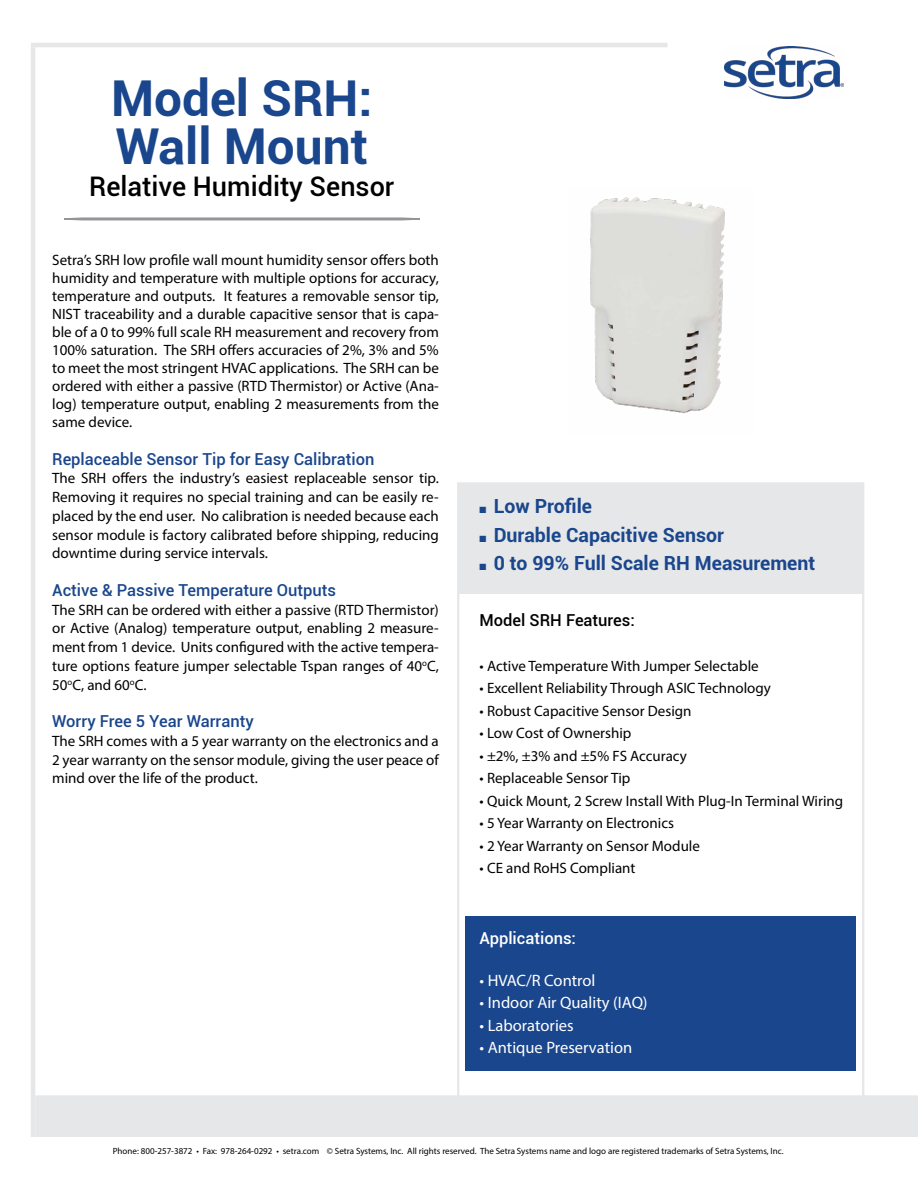
<style>
.page{position:relative;width:918px;height:1188px;background:#fff}
.page>*{position:absolute;margin:0;border:0;box-sizing:border-box;transform-origin:0 0}
.t1{font:700 49.5px/48px "Roboto";color:#1a468d}
.t2{font:500 27px "Roboto";color:#000}
.t3{font:700 19.5px "Roboto";color:#1a468d}
.t4{font:500 16.5px "Roboto";color:#1a468d}
.t5{font:16.5px "Myriad Pro";color:#fff}
.t6{font:500 16.5px "Roboto";color:#000}
.t7{font:500 16.5px "Roboto";color:#fff}
.t8{font:15px/18.8px "Myriad Pro";color:#000;text-align:justify}
.t9{font:9px "Myriad Pro";color:#000}
</style>
<div class="page">
<img style="left:725px;top:46px;width:118px;height:53px">
<hr style="left:31px;top:43px;width:637px;height:4px;background:#e6e7e8">
<hr style="left:31px;top:47px;width:4px;height:1090px;background:#e6e7e8">
<div style="left:35px;top:1095px;width:883px;height:42px;background:#e6e7e8"></div>
<hr style="left:457px;top:483px;width:2px;height:624px;background:#e6e7e8">
<hr style="left:457px;top:482px;width:407px;height:3px;background:#e6e7e8">
<hr style="left:457px;top:592px;width:407px;height:2px;background:#e6e7e8">
<hr style="left:862px;top:483px;width:2px;height:624px;background:#e6e7e8">
<div style="left:458px;top:483px;width:406px;height:110px;background:#e6e7e8"></div>
<svg style="left:64px;top:217px;width:356px;height:4px"></svg>
<div style="left:465px;top:917px;width:391px;height:154px;background:#1a468d"></div>
<img style="left:590px;top:197px;width:135px;height:217px">
<h1 class="t1" style="left:111px;top:72px;width:263px">Model SRH:<br>Wall Mount</h1>
<h2 class="t2" style="left:89px;top:167px;width:307px">Relative Humidity Sensor</h2>
<p class="t8" style="left:52px;top:251px;width:388px;line-height:18px">Setra’s SRH low profile wall mount humidity sensor offers both humidity and temperature with multiple options for accuracy, temperature and outputs. It features a removable sensor tip, NIST traceability and a durable capacitive sensor that is capa&shy;ble of a 0 to 99% full scale RH measurement and recovery from 100% saturation. The SRH offers accuracies of 2%, 3% and 5% to meet the most stringent HVAC applications. The SRH can be ordered with either a passive (RTD Thermistor) or Active (Ana&shy;log) temperature output, enabling 2 measurements from the same device.</p>
<p class="t4" style="left:52px;top:447px;width:324px">Replaceable Sensor Tip for Easy Calibration</p>
<p class="t8" style="left:52px;top:469px;width:388px">The SRH offers the industry’s easiest replaceable sensor tip.<br>Removing it requires no special training and can be easily re&shy;placed by the end user. No calibration is needed because each sensor module is factory calibrated before shipping, reducing downtime during service intervals.</p>
<p class="t4" style="left:52px;top:578px;width:285px">Active &amp; Passive Temperature Outputs</p>
<p class="t8" style="left:52px;top:600px;width:388px">The SRH can be ordered with either a passive (RTD Thermistor) or Active (Analog) temperature output, enabling 2 measure&shy;ment from 1 device. Units configured with the active tempera&shy;ture options feature jumper selectable Tspan ranges of 40<sup>o</sup>C, 50<sup>o</sup>C, and 60<sup>o</sup>C.</p>
<p class="t4" style="left:52px;top:710px;width:203px">Worry Free 5 Year Warranty</p>
<p class="t8" style="left:52px;top:731px;width:388px">The SRH comes with a 5 year warranty on the electronics and a 2 year warranty on the sensor module, giving the user peace of mind over the life of the product.</p>
<h3 class="t3" style="left:480px;top:493px;width:114px">■ Low Profile</h3>
<h3 class="t3" style="left:480px;top:521px;width:246px">■ Durable Capacitive Sensor</h3>
<h3 class="t3" style="left:480px;top:550px;width:337px">■ 0 to 99% Full Scale RH Measurement</h3>
<p class="t6" style="left:480px;top:608px;width:157px">Model SRH Features:</p>
<p class="t8" style="left:480px;top:656px;width:281px">• Active Temperature With Jumper Selectable</p>
<p class="t8" style="left:480px;top:679px;width:293px">• Excellent Reliability Through ASIC Technology</p>
<p class="t8" style="left:480px;top:701px;width:213px">• Robust Capacitive Sensor Design</p>
<p class="t8" style="left:480px;top:724px;width:153px">• Low Cost of Ownership</p>
<p class="t8" style="left:480px;top:746px;width:209px">• ±2%, ±3% and ±5% FS Accuracy</p>
<p class="t8" style="left:480px;top:769px;width:152px">• Replaceable Sensor Tip</p>
<p class="t8" style="left:480px;top:791px;width:365px">• Quick Mount, 2 Screw Install With Plug-In Terminal Wiring</p>
<p class="t8" style="left:480px;top:814px;width:196px">• 5 Year Warranty on Electronics</p>
<p class="t8" style="left:480px;top:836px;width:222px">• 2 Year Warranty on Sensor Module</p>
<p class="t8" style="left:480px;top:859px;width:157px">• CE and RoHS Compliant</p>
<p class="t7" style="left:480px;top:926px;width:98px">Applications:</p>
<p class="t5" style="left:480px;top:970px;width:117px">• HVAC/R Control</p>
<p class="t5" style="left:480px;top:993px;width:170px">• Indoor Air Quality (IAQ)</p>
<p class="t5" style="left:480px;top:1015px;width:96px">• Laboratories</p>
<p class="t5" style="left:480px;top:1038px;width:154px">• Antique Preservation</p>
<p class="t9" style="left:113px;top:1146px;width:672px">Phone: 800-257-3872 • Fax: 978-264-0292 • setra.com © Setra Systems, Inc. All rights reserved. The Setra Systems name and logo are registered trademarks of Setra Systems, Inc.</p>
</div>
